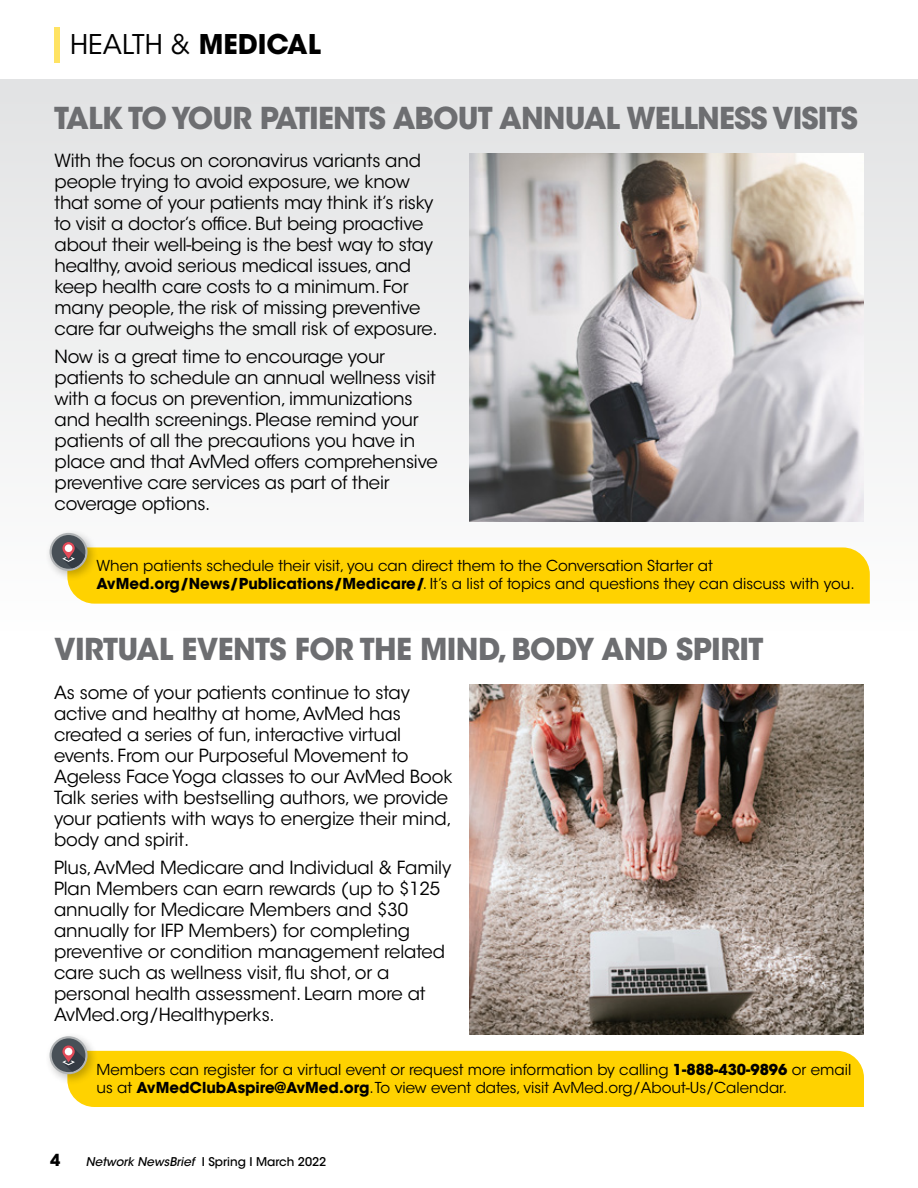
<style>
.page{position:relative;width:918px;height:1188px;background:#fff}
.page>*{position:absolute;margin:0;border:0;box-sizing:border-box;transform-origin:0 0}
.t1{font:700 30px "ITC Avant Garde Std";letter-spacing:-.03em;color:#6d6e71}
.t2{font:27px "ITC Avant Garde Std";color:#000}
.t3{font:18px/21px "ITC Avant Garde Std";letter-spacing:-.01em;color:#000}
.t4{font:700 16.5px "ITC Avant Garde Std";color:#000}
.t5{font:15px/18px "ITC Avant Garde Std";color:#000}
.t6{font:500 12px "ITC Avant Garde Std";color:#000}
.s1{font-weight:700}
.s2{font-style:italic}
</style>
<div class="page">
<div style="left:54px;top:27px;width:5px;height:36px;background:#ffe363"></div>
<img style="left:469px;top:685px;width:394px;height:350px">
<div style="left:0;top:79px;width:918px;height:552px;background:linear-gradient(to bottom,#e1e2e3,#fdfdfe)"></div>
<img style="left:469px;top:154px;width:395px;height:367px">
<div style="left:67px;top:547px;width:803px;height:57px;background:#ffd200"></div>
<div style="left:45px;top:528px;width:54px;height:54px;background:#000;opacity:.25"></div>
<div style="left:51px;top:534px;width:35px;height:36px;background:#485057;border-radius:50%"></div>
<div style="left:50px;top:533px;width:38px;height:38px;border:2px solid #b1b4b6;border-radius:50%"></div>
<svg style="left:62px;top:542px;width:23px;height:26px"></svg>
<div style="left:65px;top:544px;width:7px;height:8px;background:#fff;border-radius:50%"></div>
<div style="left:68px;top:1051px;width:796px;height:56px;background:#ffd200"></div>
<div style="left:45px;top:1032px;width:54px;height:53px;background:#000;opacity:.25"></div>
<div style="left:51px;top:1037px;width:35px;height:36px;background:#485057;border-radius:50%"></div>
<div style="left:50px;top:1036px;width:38px;height:38px;border:2px solid #b1b4b6;border-radius:50%"></div>
<svg style="left:62px;top:1045px;width:23px;height:27px"></svg>
<div style="left:65px;top:1048px;width:7px;height:7px;background:#fff;border-radius:50%"></div>
<h2 class="t2" style="left:70px;top:28px;width:252px">HEALTH &amp; <span class="s1">MEDICAL</span></h2>
<h1 class="t1" style="left:54px;top:98px;width:805px">TALK TO YOUR PATIENTS ABOUT ANNUAL WELLNESS VISITS</h1>
<p class="t3" style="left:55px;top:150px;width:385px">With the focus on coronavirus variants and people trying to avoid exposure, we know that some of your patients may think it’s risky to visit a doctor’s office. But being proactive about their well-being is the best way to stay healthy, avoid serious medical issues, and keep health care costs to a minimum. For many people, the risk of missing preventive care far outweighs the small risk of exposure.</p>
<p class="t3" style="left:55px;top:346px;width:385px">Now is a great time to encourage your patients to schedule an annual wellness visit with a focus on prevention, immunizations and health screenings. Please remind your patients of all the precautions you have in place and that AvMed offers comprehensive preventive care services as part of their coverage options.</p>
<p class="t5" style="left:97px;top:557px;width:760px">When patients schedule their visit, you can direct them to the Conversation Starter at<br><span class="s1">AvMed.org/News/Publications/Medicare/</span>. It’s a list of topics and questions they can discuss with you.</p>
<h1 class="t1" style="left:54px;top:629px;width:711px">VIRTUAL EVENTS FOR THE MIND, BODY AND SPIRIT</h1>
<p class="t3" style="left:54px;top:683px;width:400px">As some of your patients continue to stay active and healthy at home, AvMed has created a series of fun, interactive virtual events. From our Purposeful Movement to Ageless Face Yoga classes to our AvMed Book Talk series with bestselling authors, we provide your patients with ways to energize their mind, body and spirit.</p>
<p class="t3" style="left:54px;top:857px;width:399px">Plus, AvMed Medicare and Individual &amp; Family Plan Members can earn rewards (up to $125 annually for Medicare Members and $30 annually for IFP Members) for completing preventive or condition management related care such as wellness visit, flu shot, or a personal health assessment. Learn more at AvMed.org/Healthyperks.</p>
<p class="t5" style="left:97px;top:1060px;width:756px">Members can register for a virtual event or request more information by calling <span class="s1">1-888-430-9896</span> or email us at <span class="s1">AvMedClubAspire@AvMed.org</span>. To view event dates, visit AvMed.org/About-Us/Calendar.</p>
<p class="t4" style="left:50px;top:1149px;width:12px">4</p>
<p class="t6" style="left:86px;top:1154px;width:242px"><span class="s2">Network NewsBrief</span> I S p r i n g I M a rc h 2 0 2 2</p>
</div>
